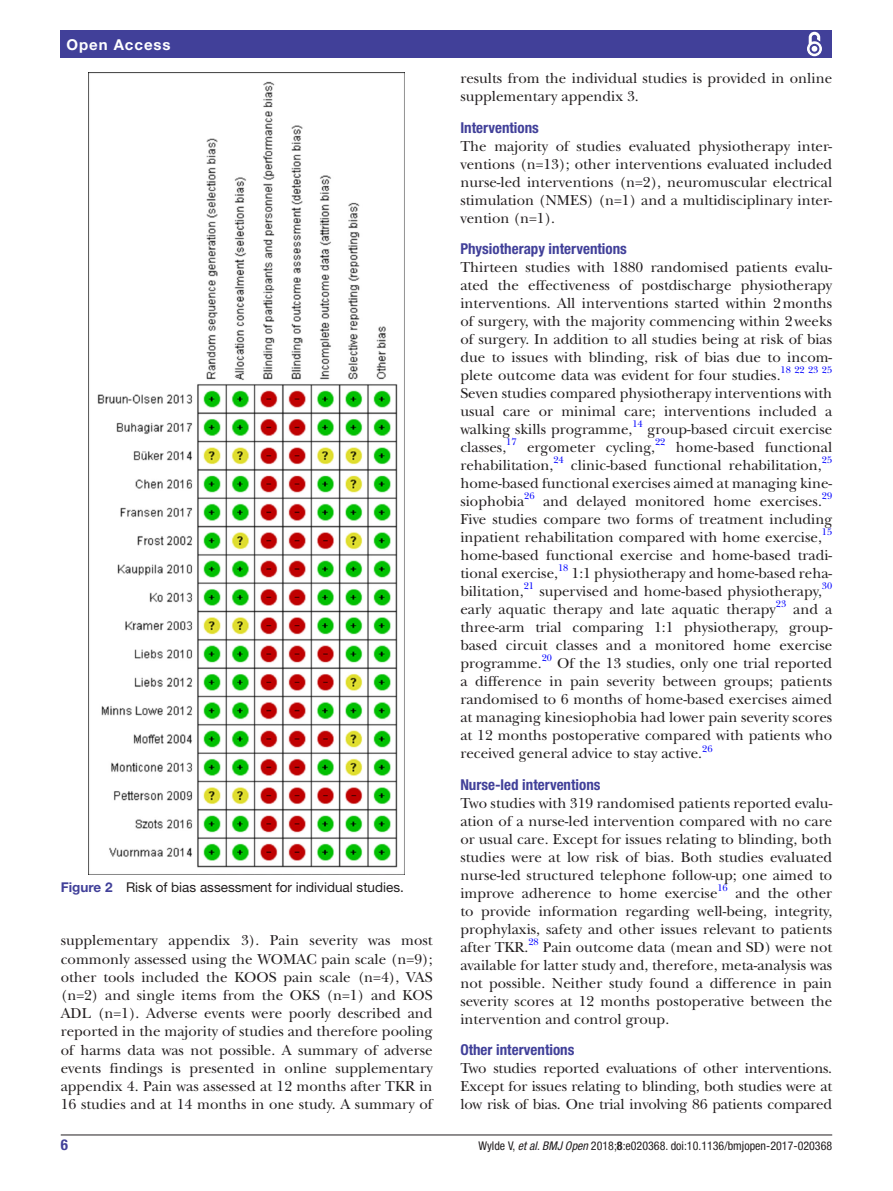
<style>
.page{position:relative;width:893px;height:1191px;background:#fff}
.page>*{position:absolute;margin:0;border:0;box-sizing:border-box;transform-origin:0 0}
.t1{font:15px/18px "New Baskerville";color:#231f20;text-align:justify}
.t2{font:700 condensed 15px "Helvetica Neue LT Std";color:#414099}
.t3{font:700 15px "Helvetica Neue LT Std";letter-spacing:.065em;color:#fff}
.t4{font:13.5px "Helvetica Neue LT Std";color:#231f20}
.t5{font:condensed 12px "Helvetica Neue LT Std";color:#231f20}
.t6{font:9.9px "New Baskerville";color:#00f}
.s1{font-weight:700;color:#414099}
.s2{font-style:italic}
.s3{font-weight:700}
</style>
<div class="page">
<hr style="left:61px;top:1134px;width:771px;height:1px;background:#231f20">
<div style="left:61px;top:31px;width:771px;height:27px;background:#414099"></div>
<svg style="left:807px;top:31px;width:15px;height:26px"></svg>
<img style="left:89px;top:73px;width:316px;height:801px">
<p class="t3" style="left:66px;top:35px;width:106px">Open Access</p>
<p class="t4" style="left:61px;top:879px;width:345px"><span class="s1">Figure 2</span> Risk of bias assessment for individual studies.</p>
<p class="t1" style="left:61px;top:931px;width:373px">supplementary appendix 3). Pain severity was most commonly assessed using the WOMAC pain scale (n=9); other tools included the KOOS pain scale (n=4), VAS (n=2) and single items from the OKS (n=1) and KOS ADL (n=1). Adverse events were poorly described and reported in the majority of studies and therefore pooling of harms data was not possible. A summary of adverse events findings is presented in online supplementary appendix 4. Pain was assessed at 12 months after TKR in 16 studies and at 14 months in one study. A summary of</p>
<p class="t1" style="left:460px;top:69px;width:373px">results from the individual studies is provided in online supplementary appendix 3.</p>
<p class="t2" style="left:460px;top:118px;width:80px">Interventions</p>
<p class="t1" style="left:460px;top:137px;width:373px">The majority of studies evaluated physiotherapy inter&shy;ventions (n=13); other interventions evaluated included nurse-led interventions (n=2), neuromuscular electrical stimulation (NMES) (n=1) and a multidisciplinary inter&shy;vention (n=1).</p>
<p class="t2" style="left:460px;top:240px;width:168px">Physiotherapy interventions</p>
<p class="t1" style="left:460px;top:258px;width:373px">Thirteen studies with 1880 randomised patients evalu&shy;ated the effectiveness of postdischarge physiotherapy interventions. All interventions started within 2months of surgery, with the majority commencing within 2weeks of surgery. In addition to all studies being at risk of bias due to issues with blinding, risk of bias due to incom&shy;plete outcome data was evident for four studies.<sup>18</sup> <sup>22</sup> <sup>23</sup> <sup>25<br></sup>Seven studies compared physiotherapy interventions with usual care or minimal care; interventions included a walking skills programme,<sup>14</sup> group-based circuit exercise classes,</p>
<p class="t6" style="left:506px;top:436px;width:12px">17</p>
<p class="t1" style="left:527px;top:438px;width:130px">ergometer cycling,</p>
<p class="t6" style="left:655px;top:436px;width:12px">22</p>
<p class="t1" style="left:676px;top:438px;width:158px">home-based functional</p>
<p class="t1" style="left:460px;top:456px;width:94px">rehabilitation,</p>
<p class="t6" style="left:553px;top:454px;width:12px">24</p>
<p class="t1" style="left:571px;top:456px;width:252px">clinic-based functional rehabilitation,</p>
<p class="t6" style="left:822px;top:454px;width:12px">25</p>
<p class="t1" style="left:460px;top:474px;width:373px">home-based functional exercises aimed at managing kine&shy;siophobia</p>
<p class="t6" style="left:524px;top:490px;width:12px">26</p>
<p class="t1" style="left:543px;top:492px;width:280px">and delayed monitored home exercises.</p>
<p class="t6" style="left:822px;top:490px;width:12px">29</p>
<p class="t1" style="left:460px;top:510px;width:373px">Five studies compare two forms of treatment including inpatient rehabilitation compared with home exercise,</p>
<p class="t6" style="left:822px;top:526px;width:12px">15</p>
<p class="t1" style="left:460px;top:546px;width:373px">home-based functional exercise and home-based tradi&shy;tional exercise,</p>
<p class="t6" style="left:558px;top:562px;width:12px">18</p>
<p class="t1" style="left:572px;top:564px;width:262px">1:1 physiotherapy and home-based reha-</p>
<p class="t1" style="left:460px;top:582px;width:65px">bilitation,</p>
<p class="t6" style="left:524px;top:580px;width:12px">21</p>
<p class="t1" style="left:539px;top:582px;width:284px">supervised and home-based physiotherapy,</p>
<p class="t6" style="left:822px;top:580px;width:12px">30</p>
<p class="t1" style="left:460px;top:600px;width:317px">early aquatic therapy and late aquatic therapy</p>
<p class="t6" style="left:776px;top:598px;width:12px">23</p>
<p class="t1" style="left:460px;top:600px;width:373px;text-indent:333px">and a three-arm trial comparing 1:1 physiotherapy, group&shy;based circuit classes and a monitored home exercise programme.</p>
<p class="t6" style="left:542px;top:652px;width:12px">20</p>
<p class="t1" style="left:460px;top:654px;width:373px;text-indent:97px">Of the 13 studies, only one trial reported a difference in pain severity between groups; patients randomised to 6 months of home-based exercises aimed at managing kinesiophobia had lower pain severity scores at 12 months postoperative compared with patients who received general advice to stay active.</p>
<p class="t6" style="left:702px;top:742px;width:12px">26</p>
<p class="t2" style="left:460px;top:775px;width:142px">Nurse-led interventions</p>
<p class="t1" style="left:460px;top:794px;width:373px">Two studies with 319 randomised patients reported evalu&shy;ation of a nurse-led intervention compared with no care or usual care. Except for issues relating to blinding, both studies were at low risk of bias. Both studies evaluated nurse-led structured telephone follow-up; one aimed to improve adherence to home exercise</p>
<p class="t6" style="left:717px;top:882px;width:12px">16</p>
<p class="t1" style="left:460px;top:884px;width:373px;text-indent:275px">and the other to provide information regarding well-being, integrity, prophylaxis, safety and other issues relevant to patients after TKR.</p>
<p class="t6" style="left:528px;top:936px;width:12px">28</p>
<p class="t1" style="left:460px;top:938px;width:373px;text-indent:82px">Pain outcome data (mean and SD) were not available for latter study and, therefore, meta-analysis was not possible. Neither study found a difference in pain severity scores at 12 months postoperative between the intervention and control group.</p>
<p class="t2" style="left:460px;top:1041px;width:116px">Other interventions</p>
<p class="t1" style="left:460px;top:1059px;width:373px">Two studies reported evaluations of other interventions.<br>Except for issues relating to blinding, both studies were at low risk of bias. One trial involving 86 patients compared</p>
<p class="t2" style="left:61px;top:1135px;width:9px">6</p>
<p class="t5" style="left:478px;top:1138px;width:355px">Wylde V, <span class="s2">et al</span>. <span class="s2">BMJ Open</span> 2018;<span class="s3">8</span>:e020368. doi:10.1136/bmjopen-2017-020368</p>
</div>
